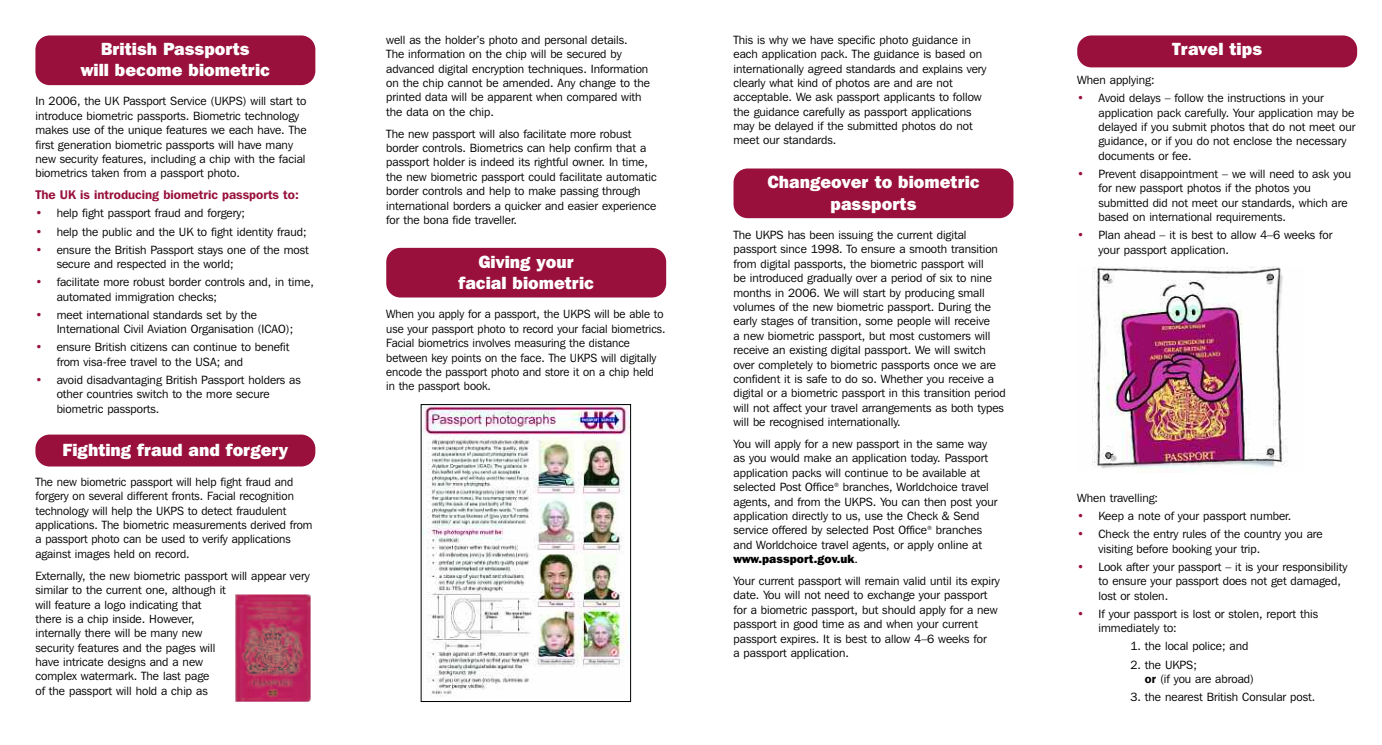
<style>
.page{position:relative;width:1382px;height:745px;background:#fff}
.page>*{position:absolute;margin:0;border:0;box-sizing:border-box;transform-origin:0 0}
.t1{font:800 17.5px/21.2px "Franklin Gothic IT Cby BT";color:#fff;text-align:center}
.t2{font:600 12.5px "Franklin Gothic IT Cby BT";color:#98103b}
.t3{font:11.88px/14.4px "Franklin Gothic IT Cby BT";color:#000}
.s1{color:#98103b}
.s2{font-weight:800}
.s3{font-weight:600}
</style>
<div class="page">
<div style="left:35px;top:35px;width:280px;height:50px;background:#98103b;border-radius:14px"></div>
<div style="left:733px;top:168px;width:280px;height:50px;background:#98103b;border-radius:14px"></div>
<div style="left:386px;top:248px;width:280px;height:49px;background:#98103b;border-radius:14px"></div>
<div style="left:35px;top:434px;width:280px;height:32px;background:#98103b;border-radius:14px"></div>
<div style="left:1077px;top:35px;width:280px;height:32px;background:#98103b;border-radius:14px"></div>
<img style="left:423px;top:406px;width:206px;height:291px">
<div style="left:421px;top:404px;width:210px;height:297px;border:1px solid #000"></div>
<img style="left:1092px;top:266px;width:196px;height:203px">
<img style="left:235px;top:594px;width:76px;height:107px">
<h1 class="t1" style="left:81px;top:40px;width:190px">British Passports<br>will become biometric</h1>
<p class="t3" style="left:35px;top:95px;width:273px">In 2006, the UK Passport Service (UKPS) will start to introduce biometric passports. Biometric technology makes use of the unique features we each have. The first generation biometric passports will have many new security features, including a chip with the facial biometrics taken from a passport photo.</p>
<p class="t2" style="left:35px;top:190px;width:265px">The UK is introducing biometric passports to:</p>
<p class="t3" style="left:35px;top:207px;width:211px"><span class="s1">•</span> help fight passport fraud and forgery;</p>
<p class="t3" style="left:35px;top:225px;width:273px"><span class="s1">•</span> help the public and the UK to fight identity fraud;</p>
<p class="t3" style="left:57px;top:243px;width:254px;text-indent:-21px"><span class="s1">•</span> ensure the British Passport stays one of the most secure and respected in the world;</p>
<p class="t3" style="left:57px;top:276px;width:259px;text-indent:-21px"><span class="s1">•</span> facilitate more robust border controls and, in time, automated immigration checks;</p>
<p class="t3" style="left:57px;top:308px;width:238px;text-indent:-21px"><span class="s1">•</span> meet international standards set by the<br>International Civil Aviation Organisation (ICAO);</p>
<p class="t3" style="left:57px;top:341px;width:234px;text-indent:-21px"><span class="s1">•</span> ensure British citizens can continue to benefit from visa-free travel to the USA; and</p>
<p class="t3" style="left:57px;top:373px;width:246px;text-indent:-21px"><span class="s1">•</span> avoid disadvantaging British Passport holders as other countries switch to the more secure biometric passports.</p>
<h1 class="t1" style="left:62px;top:441px;width:227px">Fighting fraud and forgery</h1>
<p class="t3" style="left:35px;top:475px;width:278px">The new biometric passport will help fight fraud and forgery on several different fronts. Facial recognition technology will help the UKPS to detect fraudulent applications. The biometric measurements derived from a passport photo can be used to verify applications against images held on record.</p>
<p class="t3" style="left:35px;top:569px;width:276px">Externally, the new biometric passport will appear very similar to the current one, although it<br>will feature a logo indicating that<br>there is a chip inside. However,<br>internally there will be many new<br>security features and the pages will<br>have intricate designs and a new<br>complex watermark. The last page<br>of the passport will hold a chip as</p>
<p class="t3" style="left:386px;top:33px;width:265px">well as the holder’s photo and personal details.<br>The information on the chip will be secured by advanced digital encryption techniques. Information on the chip cannot be amended. Any change to the printed data will be apparent when compared with the data on the chip.</p>
<p class="t3" style="left:386px;top:127px;width:272px">The new passport will also facilitate more robust border controls. Biometrics can help confirm that a passport holder is indeed its rightful owner. In time, the new biometric passport could facilitate automatic border controls and help to make passing through international borders a quicker and easier experience for the bona fide traveller.</p>
<h1 class="t1" style="left:458px;top:252px;width:137px">Giving your facial biometric</h1>
<p class="t3" style="left:386px;top:308px;width:281px">When you apply for a passport, the UKPS will be able to use your passport photo to record your facial biometrics.<br>Facial biometrics involves measuring the distance between key points on the face. The UKPS will digitally encode the passport photo and store it on a chip held in the passport book.</p>
<p class="t3" style="left:733px;top:33px;width:255px">This is why we have specific photo guidance in each application pack. The guidance is based on internationally agreed standards and explains very clearly what kind of photos are and are not acceptable. We ask passport applicants to follow the guidance carefully as passport applications may be delayed if the submitted photos do not meet our standards.</p>
<h1 class="t1" style="left:767px;top:173px;width:214px">Changeover to biometric passports</h1>
<p class="t3" style="left:733px;top:228px;width:274px">The UKPS has been issuing the current digital passport since 1998. To ensure a smooth transition from digital passports, the biometric passport will<br>be introduced gradually over a period of six to nine months in 2006. We will start by producing small volumes of the new biometric passport. During the early stages of transition, some people will receive<br>a new biometric passport, but most customers will receive an existing digital passport. We will switch over completely to biometric passports once we are confident it is safe to do so. Whether you receive a digital or a biometric passport in this transition period will not affect your travel arrangements as both types will be recognised internationally.</p>
<p class="t3" style="left:733px;top:437px;width:265px">You will apply for a new passport in the same way as you would make an application today. Passport application packs will continue to be available at selected Post Office<sup>®</sup> branches, Worldchoice travel agents, and from the UKPS. You can then post your application directly to us, use the Check &amp; Send service offered by selected Post Office<sup>®</sup> branches and Worldchoice travel agents, or apply online at <span class="s2">www.passport.gov.uk</span>.</p>
<p class="t3" style="left:733px;top:574px;width:268px">Your current passport will remain valid until its expiry date. You will not need to exchange your passport for a biometric passport, but should apply for a new passport in good time as and when your current passport expires. It is best to allow 4–6 weeks for<br>a passport application.</p>
<h1 class="t1" style="left:1172px;top:40px;width:91px">Travel tips</h1>
<p class="t3" style="left:1077px;top:74px;width:79px">When applying:</p>
<p class="t3" style="left:1098px;top:92px;width:258px;text-indent:-21px"><span class="s1">•</span> Avoid delays – follow the instructions in your application pack carefully. Your application may be delayed if you submit photos that do not meet our guidance, or if you do not enclose the necessary documents or fee.</p>
<p class="t3" style="left:1098px;top:168px;width:254px;text-indent:-21px"><span class="s1">•</span> Prevent disappointment – we will need to ask you for new passport photos if the photos you submitted did not meet our standards, which are based on international requirements.</p>
<p class="t3" style="left:1098px;top:229px;width:236px;text-indent:-21px"><span class="s1">•</span> Plan ahead – it is best to allow 4–6 weeks for your passport application.</p>
<p class="t3" style="left:1077px;top:491px;width:82px">When travelling:</p>
<p class="t3" style="left:1077px;top:509px;width:216px"><span class="s1">•</span> Keep a note of your passport number.</p>
<p class="t3" style="left:1098px;top:528px;width:226px;text-indent:-21px"><span class="s1">•</span> Check the entry rules of the country you are visiting before booking your trip.</p>
<p class="t3" style="left:1098px;top:560px;width:250px;text-indent:-21px"><span class="s1">•</span> Look after your passport – it is your responsibility to ensure your passport does not get damaged, lost or stolen.</p>
<p class="t3" style="left:1098px;top:607px;width:221px;text-indent:-21px"><span class="s1">•</span> If your passport is lost or stolen, report this immediately to:</p>
<p class="t3" style="left:1130px;top:639px;width:120px">1. the local police; and</p>
<p class="t3" style="left:1145px;top:658px;width:111px;text-indent:-15px">2. the UKPS;<br><span class="s3">or</span> (if you are abroad)</p>
<p class="t3" style="left:1130px;top:690px;width:186px">3. the nearest British Consular post.</p>
</div>
